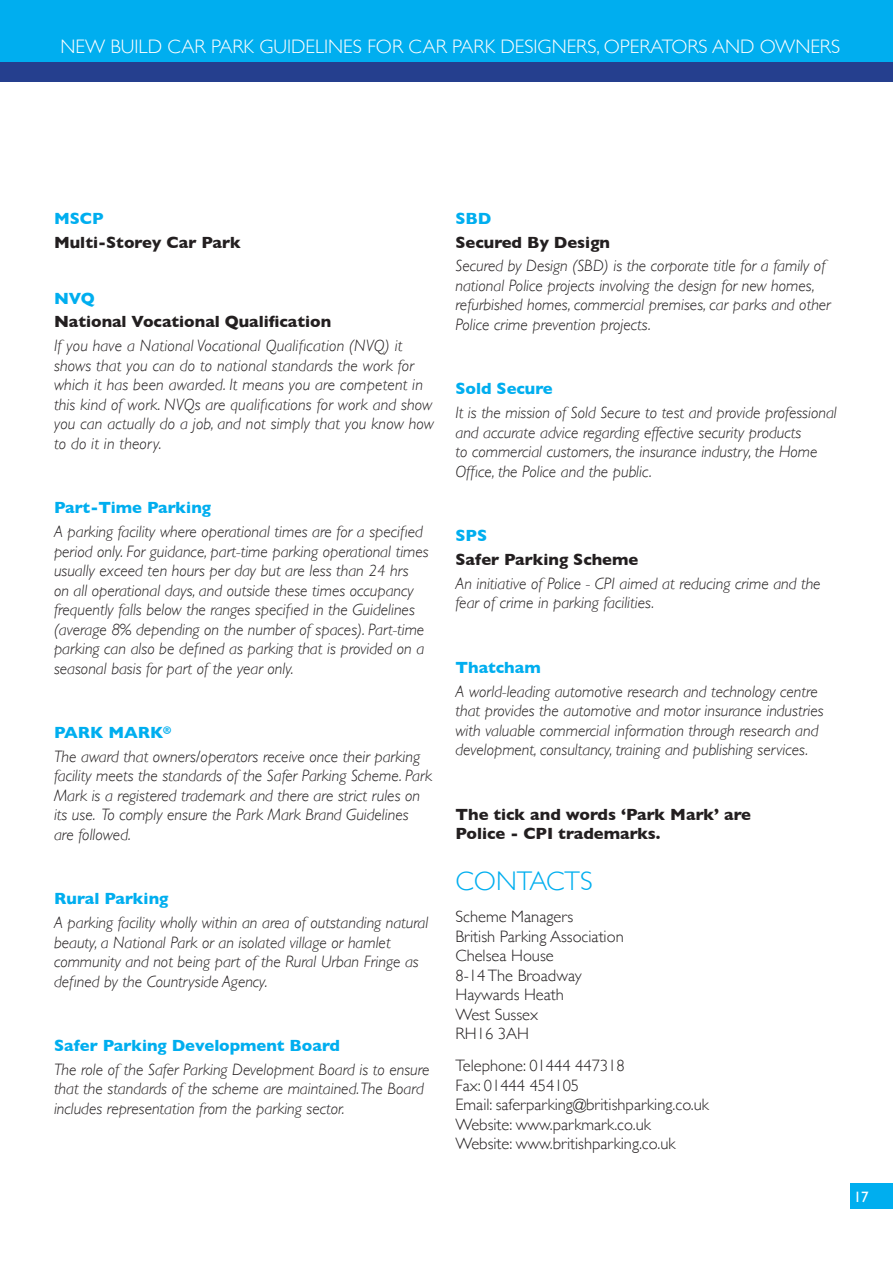
<style>
.page{position:relative;width:893px;height:1263px;background:#fff}
.page>*{position:absolute;margin:0;border:0;box-sizing:border-box;transform-origin:0 0}
.t1{font:300 27px "Gill Sans";color:#00aeef}
.t2{font:300 19.5px "Gill Sans";color:#fff}
.Glossary_Italic{font:italic 300 16.5px/19.5px "Gill Sans";color:#231f20}
.Body_Text{font:300 16.5px/19.5px "Gill Sans";color:#231f20}
.Glossary_Def{font:700 16.5px/19.5px "Gill Sans";color:#231f20}
.Glossary_Name{font:700 16.5px "Gill Sans";color:#00aeef}
.t3{font:15px "Gill Sans";color:#fff}
</style>
<div class="page">
<div style="left:0;top:0;width:893px;height:67px;background:#00aeef"></div>
<div style="left:0;top:62px;width:893px;height:20px;background:#253f8e"></div>
<div style="left:851px;top:1184px;width:42px;height:25px;background:#00aeef"></div>
<p class="t2" style="left:60px;top:31px;width:781px">NEW BUILD CAR PARK GUIDELINES FOR CAR PARK DESIGNERS, OPERATORS AND OWNERS</p>
<p class="Glossary_Name" style="left:54px;top:205px;width:51px">MSCP</p>
<p class="Glossary_Def" style="left:54px;top:232px;width:188px">Multi-Storey Car Park</p>
<p class="Glossary_Name" style="left:54px;top:285px;width:42px">NVQ</p>
<p class="Glossary_Def" style="left:54px;top:312px;width:279px">National Vocational Qualification</p>
<p class="Glossary_Italic" style="left:54px;top:336px;width:382px">If you have a National Vocational Qualification (NVQ) it shows that you can do to national standards the work for which it has been awarded. It means you are competent in this kind of work. NVQs are qualifications for work and show you can actually do a job, and not simply that you know how to do it in theory.</p>
<p class="Glossary_Name" style="left:54px;top:495px;width:159px">Part-Time Parking</p>
<p class="Glossary_Italic" style="left:54px;top:522px;width:376px">A parking facility where operational times are for a specified period only. For guidance, part-time parking operational times usually exceed ten hours per day but are less than 24 hrs<br>on all operational days, and outside these times occupancy frequently falls below the ranges specified in the Guidelines (average 8% depending on the number of spaces). Part-time parking can also be defined as parking that is provided on a seasonal basis for part of the year only.</p>
<p class="Glossary_Name" style="left:54px;top:719px;width:119px">PARK MARK<sup>®</sup></p>
<p class="Glossary_Italic" style="left:54px;top:747px;width:380px">The award that owners/operators receive once their parking facility meets the standards of the Safer Parking Scheme. Park Mark is a registered trademark and there are strict rules on its use. To comply ensure the Park Mark Brand Guidelines are followed.</p>
<p class="Glossary_Name" style="left:54px;top:886px;width:116px">Rural Parking</p>
<p class="Glossary_Italic" style="left:54px;top:913px;width:376px">A parking facility wholly within an area of outstanding natural beauty, a National Park or an isolated village or hamlet community and not being part of the Rural Urban Fringe as defined by the Countryside Agency.</p>
<p class="Glossary_Name" style="left:54px;top:1032px;width:288px">Safer Parking Development Board</p>
<p class="Glossary_Italic" style="left:54px;top:1060px;width:377px">The role of the Safer Parking Development Board is to ensure that the standards of the scheme are maintained. The Board includes representation from the parking sector.</p>
<p class="Glossary_Name" style="left:455px;top:205px;width:38px">SBD</p>
<p class="Glossary_Def" style="left:455px;top:232px;width:156px">Secured By Design</p>
<p class="Glossary_Italic" style="left:455px;top:256px;width:377px">Secured by Design (SBD) is the corporate title for a family of national Police projects involving the design for new homes, refurbished homes, commercial premises, car parks and other Police crime prevention projects.</p>
<p class="Glossary_Name" style="left:455px;top:376px;width:99px">Sold Secure</p>
<p class="Glossary_Italic" style="left:455px;top:403px;width:383px">It is the mission of Sold Secure to test and provide professional and accurate advice regarding effective security products<br>to commercial customers, the insurance industry, the Home Office, the Police and the public.</p>
<p class="Glossary_Name" style="left:455px;top:523px;width:33px">SPS</p>
<p class="Glossary_Def" style="left:455px;top:549px;width:184px">Safer Parking Scheme</p>
<p class="Glossary_Italic" style="left:455px;top:574px;width:367px">An initiative of Police - CPI aimed at reducing crime and the fear of crime in parking facilities.</p>
<p class="Glossary_Name" style="left:455px;top:654px;width:87px">Thatcham</p>
<p class="Glossary_Italic" style="left:455px;top:681px;width:370px">A world-leading automotive research and technology centre that provides the automotive and motor insurance industries with valuable commercial information through research and development, consultancy, training and publishing services.</p>
<p class="Glossary_Def" style="left:455px;top:804px;width:297px">The tick and words ‘Park Mark’ are<br>Police - CPI trademarks.</p>
<p class="t1" style="left:455px;top:860px;width:139px">CONTACTS</p>
<p class="Body_Text" style="left:455px;top:906px;width:170px">Scheme Managers<br>British Parking Association<br>Chelsea House<br>8-14 The Broadway<br>Haywards Heath<br>West Sussex<br>RH16 3AH</p>
<p class="Body_Text" style="left:455px;top:1055px;width:255px">Telephone: 01444 447318<br>Fax: 01444 454105<br>Email: saferparking@britishparking.co.uk<br>Website: www.parkmark.co.uk<br>Website: www.britishparking.co.uk</p>
<p class="t3" style="left:854px;top:1188px;width:16px">17</p>
</div>
